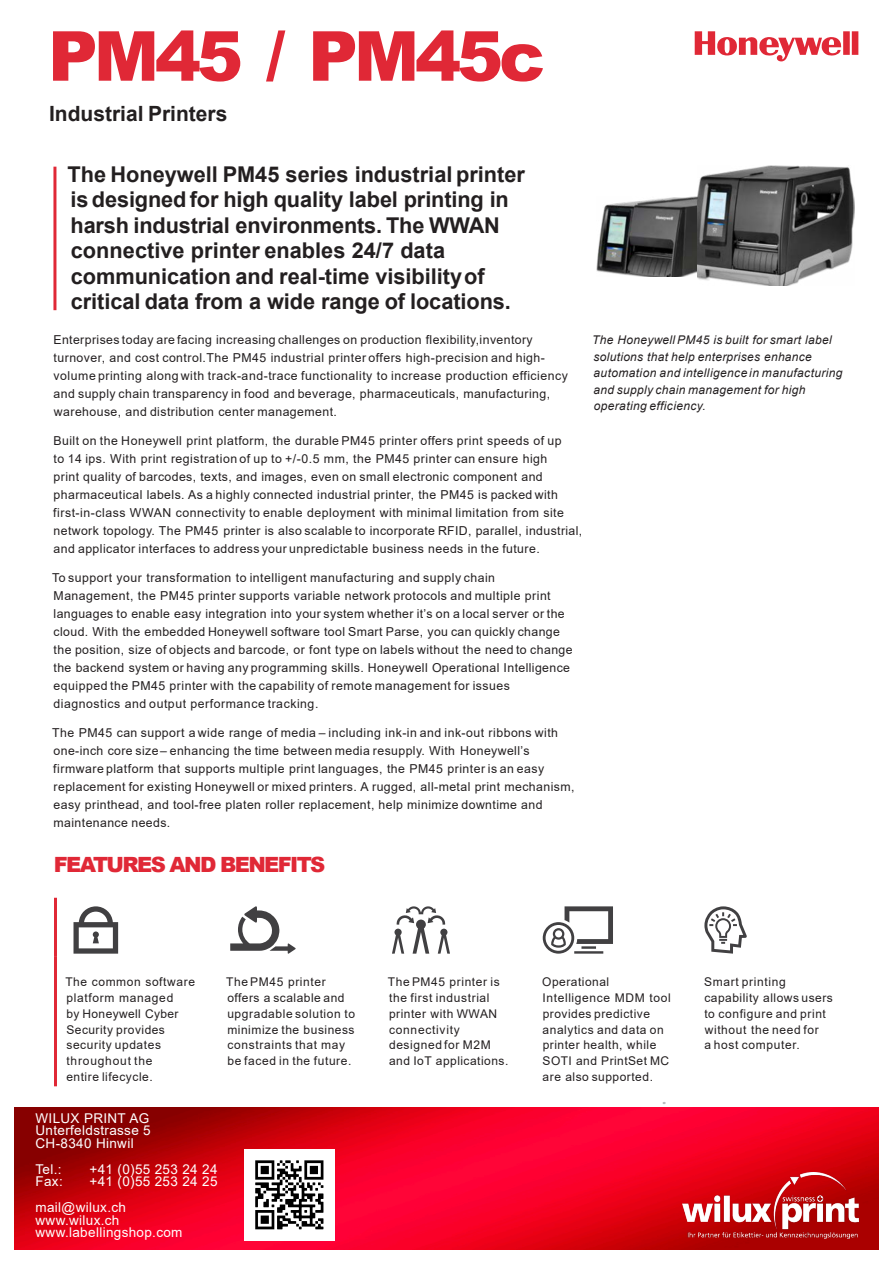
<style>
.page{position:relative;width:893px;height:1263px;background:#fff}
.page>*{position:absolute;margin:0;border:0;box-sizing:border-box;transform-origin:0 0}
.t1{font:900 69px "Arial";letter-spacing:-.06em;color:#e02836}
.t2{font:700 21.75px/25.5px "Arial";letter-spacing:-.005em;color:#231f20}
.t3{font:900 21px "Arial";letter-spacing:-.08em;color:#e02836}
.t4{font:700 21px "Arial";color:#231f20}
.t5{font:13.5px/12.8px "Arial";letter-spacing:.025em;color:#fff}
.t6{font:12.3px/18px "Arial";letter-spacing:.035em;color:#231f20}
.t7{font:12px/15.8px "Arial";letter-spacing:.05em;color:#231f20}
.t8{font:italic 12px/16.5px "Arial";letter-spacing:.025em;color:#231f20}
</style>
<div class="page">
<img style="left:596px;top:196px;width:101px;height:80px">
<img style="left:697px;top:166px;width:158px;height:120px">
<hr style="left:54px;top:898px;width:3px;height:59px;background:#e02836">
<hr style="left:54px;top:957px;width:3px;height:129px;background:#e02836">
<svg style="left:74px;top:906px;width:44px;height:48px"></svg>
<svg style="left:230px;top:906px;width:66px;height:48px"></svg>
<svg style="left:392px;top:906px;width:58px;height:48px"></svg>
<svg style="left:543px;top:906px;width:70px;height:48px"></svg>
<svg style="left:704px;top:906px;width:43px;height:48px"></svg>
<hr style="left:53px;top:167px;width:3px;height:143px;background:#e02836">
<svg style="left:695px;top:31px;width:163px;height:31px"></svg>
<img style="left:14px;top:1107px;width:865px;height:142px">
<img style="left:683px;top:1173px;width:175px;height:65px">
<img style="left:244px;top:1150px;width:91px;height:90px">
<h1 class="t1" style="left:48px;top:31px;width:499px">PM45 / PM45c</h1>
<h3 class="t4" style="left:49px;top:106px;width:180px">Industrial Printers</h3>
<p class="t2" style="left:67px;top:163px;width:459px">The Honeywell PM45 series industrial printer is designedfor high quality label printing in harsh industrial environments. The WWAN connective printer enables 24/7 data communication and real-time visibilityof critical data from a wide range of locations.</p>
<p class="t6" style="left:53px;top:332px;width:516px">Enterprises today are facing increasing challenges on production flexibility,inventory turnover, and cost control.The PM45 industrial printer offers high-precision and high&shy;volume printing along with track-and-trace functionality to increase production efficiency and supply chain transparency in food and beverage, pharmaceuticals, manufacturing, warehouse, and distribution center management.</p>
<p class="t6" style="left:53px;top:433px;width:530px">Built on the Honeywell print platform, the durable PM45 printer offers print speeds of up<br>to 14 ips. With print registration of up to +/-0.5 mm, the PM45 printer can ensure high<br>print quality of barcodes, texts, and images, even on small electronic component and pharmaceutical labels. As a highly connected industrial printer, the PM45 is packed with first-in-class WWAN connectivity to enable deployment with minimal limitation from site network topology. The PM45 printer is also scalable to incorporate RFID, parallel, industrial, and applicator interfaces to address your unpredictable business needs in the future.</p>
<p class="t6" style="left:52px;top:570px;width:522px">To support your transformation to intelligent manufacturing and supply chain Management, the PM45 printer supports variable network protocols and multiple print languages to enable easy integration into your system whether it’s on a local server or the cloud. With the embedded Honeywell software tool Smart Parse, you can quickly change the position, size of objects and barcode, or font type on labels without the need to change the backend system or having any programming skills. Honeywell Operational Intelligence equipped the PM45 printer with the capability of remote management for issues diagnostics and output performance tracking.</p>
<p class="t6" style="left:52px;top:725px;width:524px">The PM45 can support a wide range of media – including ink-in and ink-out ribbons with one-inch core size– enhancing the time between media resupply. With Honeywell’s firmware platform that supports multiple print languages, the PM45 printer is an easy replacement for existing Honeywell or mixed printers. A rugged, all-metal print mechanism, easy printhead, and tool-free platen roller replacement, help minimize downtime and maintenance needs.</p>
<h3 class="t3" style="left:54px;top:857px;width:273px">FEATURES AND BENEFITS</h3>
<p class="t8" style="left:592px;top:333px;width:252px">The HoneywellPM45 is built for smart label solutions that help enterprises enhance automation and intelligence in manufacturing and supply chain management for high operating efficiency.</p>
<p class="t7" style="left:65px;top:975px;width:131px">The common software platform managed<br>by Honeywell Cyber<br>Security provides security updates throughout the<br>entire lifecycle.</p>
<p class="t7" style="left:226px;top:975px;width:130px">The PM45 printer offers a scalable and upgradable solution to minimize the business constraints that may be faced in the future.</p>
<p class="t7" style="left:388px;top:975px;width:122px">The PM45 printer is the first industrial printer with WWAN connectivity designed for M2M and IoT applications.</p>
<p class="t7" style="left:542px;top:975px;width:130px">Operational<br>Intelligence MDM tool provides predictive analytics and data on printer health, while<br>SOTI and PrintSet MC are also supported.</p>
<p class="t7" style="left:704px;top:975px;width:130px">Smart printing capability allows users to configure and print without the need for<br>a host computer.</p>
<p class="t5" style="left:36px;top:1113px;width:117px;text-align:justify">WILUX PRINT AG Unterfeldstrasse 5<br>CH-8340 Hinwil</p>
<p class="t5" style="left:36px;top:1164px;width:28px">Tel.:</p>
<p class="t5" style="left:90px;top:1164px;width:129px">+41 (0)55 253 24 24</p>
<p class="t5" style="left:36px;top:1176px;width:29px">Fax:</p>
<p class="t5" style="left:36px;top:1170px;width:183px;line-height:25.5px;text-indent:54px">+41 (0)55 253 24 25 mail@wilux.ch</p>
<p class="t5" style="left:36px;top:1215px;width:148px">www.wilux.ch www.labellingshop.com</p>
</div>
